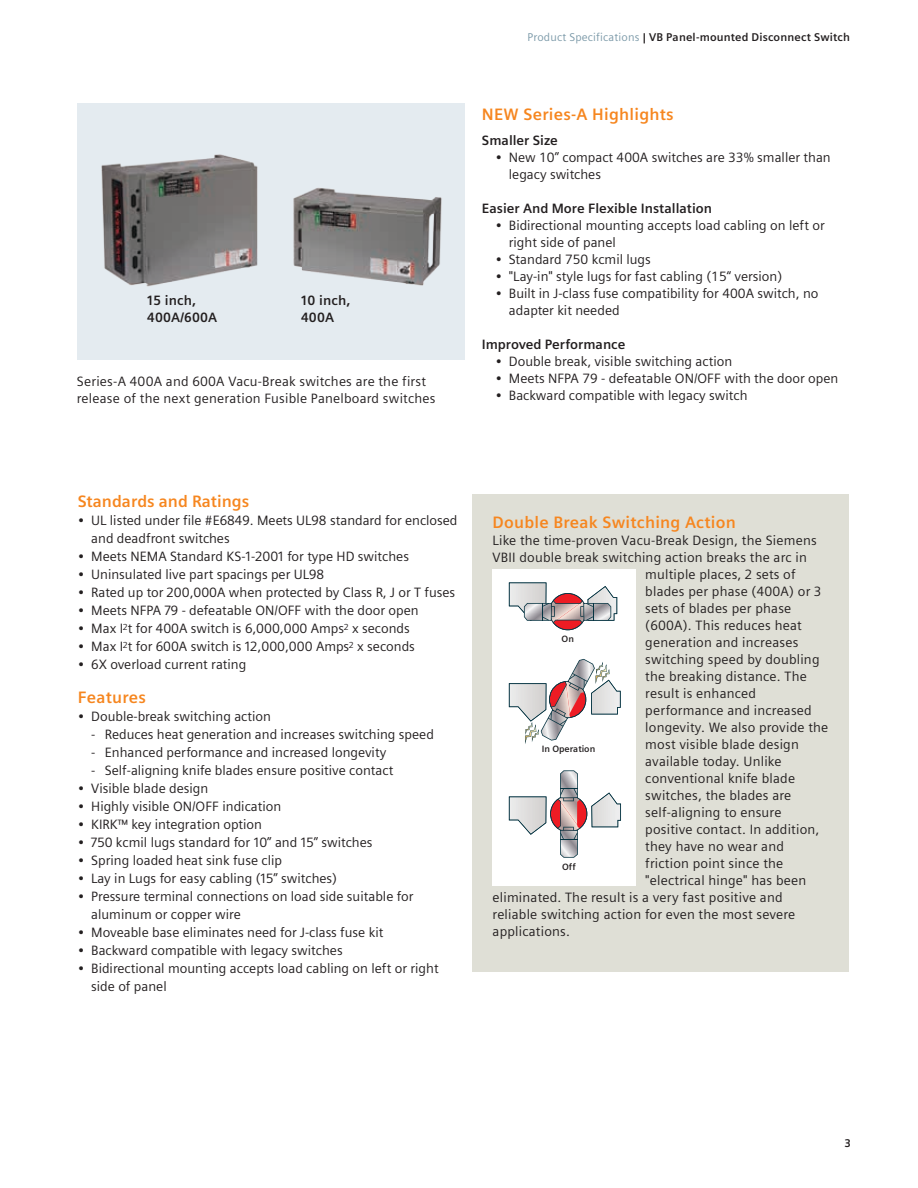
<style>
.page{position:relative;width:918px;height:1188px;background:#fff}
.page>*{position:absolute;margin:0;border:0;box-sizing:border-box;transform-origin:0 0}
.t1{font:700 16.5px "Siemens Sans";letter-spacing:.015em;color:#f6861f}
.t2{font:13.5px/17px "Siemens Sans";color:#231f20}
.t3{font:700 13.5px/17px "Siemens Sans";color:#231f20}
.t4{font:700 11.25px "Siemens Sans";letter-spacing:.015em;color:#231f20}
.t5{font:700 9.15px "Siemens Sans";color:#231f20}
.s1{font-weight:400;color:#7c9aa9}
</style>
<div class="page">
<div style="left:472px;top:495px;width:377px;height:477px;background:#dfdfd6"></div>
<div style="left:492px;top:569px;width:144px;height:317px;background:#fff"></div>
<svg style="left:509px;top:583px;width:108px;height:47px"></svg>
<svg style="left:509px;top:770px;width:112px;height:88px"></svg>
<svg style="left:509px;top:659px;width:112px;height:85px"></svg>
<div style="left:77px;top:103px;width:388px;height:257px;background:#e4ebf0"></div>
<img style="left:101px;top:154px;width:341px;height:133px">
<p class="t3" style="left:147px;top:292px;width:72px">15 inch,<br>400A/600A</p>
<p class="t3" style="left:301px;top:292px;width:51px">10 inch,<br>400A</p>
<p class="t2" style="left:77px;top:373px;width:360px">Series-A 400A and 600A Vacu-Break switches are the first release of the next generation Fusible Panelboard switches</p>
<p class="t4" style="left:528px;top:31px;width:324px"><span class="s1">Product Specifications</span> | VB Panel-mounted Disconnect Switch</p>
<p class="t1" style="left:482px;top:105px;width:193px">NEW Series-A Highlights</p>
<p class="t3" style="left:482px;top:132px;width:78px">Smaller Size</p>
<p class="t2" style="left:509px;top:149px;width:323px;text-indent:-14px">• New 10” compact 400A switches are 33% smaller than legacy switches</p>
<p class="t3" style="left:482px;top:200px;width:232px">Easier And More Flexible Installation</p>
<p class="t2" style="left:509px;top:217px;width:317px;text-indent:-14px">• Bidirectional mounting accepts load cabling on left or right side of panel</p>
<p class="t2" style="left:495px;top:251px;width:157px">• Standard 750 kcmil lugs</p>
<p class="t2" style="left:495px;top:268px;width:288px">• "Lay-in" style lugs for fast cabling (15“ version)</p>
<p class="t2" style="left:509px;top:285px;width:311px;text-indent:-14px">• Built in J-class fuse compatibility for 400A switch, no adapter kit needed</p>
<p class="t3" style="left:482px;top:336px;width:145px">Improved Performance</p>
<p class="t2" style="left:495px;top:353px;width:238px">• Double break, visible switching action</p>
<p class="t2" style="left:495px;top:370px;width:344px">• Meets NFPA 79 - defeatable ON/OFF with the door open</p>
<p class="t2" style="left:495px;top:387px;width:254px">• Backward compatible with legacy switch</p>
<p class="t1" style="left:78px;top:492px;width:173px">Standards and Ratings</p>
<p class="t2" style="left:91px;top:512px;width:368px;line-height:18px;text-indent:-14px">• UL listed under file #E6849. Meets UL98 standard for enclosed and deadfront switches</p>
<p class="t2" style="left:78px;top:548px;width:333px">• Meets NEMA Standard KS-1-2001 for type HD switches</p>
<p class="t2" style="left:78px;top:566px;width:248px">• Uninsulated live part spacings per UL98</p>
<p class="t2" style="left:78px;top:584px;width:379px">• Rated up tor 200,000A when protected by Class R, J or T fuses</p>
<p class="t2" style="left:78px;top:602px;width:342px">• Meets NFPA 79 - defeatable ON/OFF with the door open</p>
<p class="t2" style="left:78px;top:620px;width:334px">• Max I<sup>2</sup>t for 400A switch is 6,000,000 Amps<sup>2</sup> x seconds</p>
<p class="t2" style="left:78px;top:638px;width:339px">• Max I<sup>2</sup>t for 600A switch is 12,000,000 Amps<sup>2</sup> x seconds</p>
<p class="t2" style="left:78px;top:656px;width:170px">• 6X overload current rating</p>
<p class="t1" style="left:78px;top:688px;width:70px">Features</p>
<p class="t2" style="left:78px;top:708px;width:195px">• Double-break switching action</p>
<p class="t2" style="left:91px;top:726px;width:344px">- Reduces heat generation and increases switching speed</p>
<p class="t2" style="left:91px;top:744px;width:297px">- Enhanced performance and increased longevity</p>
<p class="t2" style="left:91px;top:762px;width:304px">- Self-aligning knife blades ensure positive contact</p>
<p class="t2" style="left:78px;top:780px;width:132px">• Visible blade design</p>
<p class="t2" style="left:78px;top:798px;width:205px">• Highly visible ON/OFF indication</p>
<p class="t2" style="left:78px;top:816px;width:186px">• KIRK™ key integration option</p>
<p class="t2" style="left:78px;top:834px;width:296px">• 750 kcmil lugs standard for 10” and 15” switches</p>
<p class="t2" style="left:78px;top:852px;width:206px">• Spring loaded heat sink fuse clip</p>
<p class="t2" style="left:78px;top:870px;width:261px">• Lay in Lugs for easy cabling (15” switches)</p>
<p class="t2" style="left:91px;top:888px;width:324px;line-height:18px;text-indent:-14px">• Pressure terminal connections on load side suitable for aluminum or copper wire</p>
<p class="t2" style="left:78px;top:924px;width:307px">• Moveable base eliminates need for J-class fuse kit</p>
<p class="t2" style="left:78px;top:942px;width:266px">• Backward compatible with legacy switches</p>
<p class="t2" style="left:91px;top:960px;width:349px;line-height:18px;text-indent:-14px">• Bidirectional mounting accepts load cabling on left or right side of panel</p>
<p class="t1" style="left:493px;top:513px;width:245px">Double Break Switching Action</p>
<p class="t2" style="left:493px;top:532px;width:326px">Like the time-proven Vacu-Break Design, the Siemens</p>
<p class="t2" style="left:493px;top:549px;width:316px">VBII double break switching action breaks the arc in</p>
<p class="t2" style="left:645px;top:566px;width:152px">multiple places, 2 sets of</p>
<p class="t2" style="left:645px;top:583px;width:177px">blades per phase (400A) or 3</p>
<p class="t2" style="left:645px;top:600px;width:148px">sets of blades per phase</p>
<p class="t2" style="left:645px;top:617px;width:158px">(600A). This reduces heat</p>
<p class="t2" style="left:645px;top:634px;width:155px">generation and increases</p>
<p class="t2" style="left:645px;top:651px;width:176px">switching speed by doubling</p>
<p class="t2" style="left:645px;top:668px;width:163px">the breaking distance. The</p>
<p class="t2" style="left:645px;top:685px;width:112px">result is enhanced</p>
<p class="t2" style="left:645px;top:702px;width:168px">performance and increased</p>
<p class="t2" style="left:645px;top:719px;width:184px">longevity. We also provide the</p>
<p class="t2" style="left:645px;top:736px;width:155px">most visible blade design</p>
<p class="t2" style="left:645px;top:753px;width:138px">available today. Unlike</p>
<p class="t2" style="left:645px;top:770px;width:151px">conventional knife blade</p>
<p class="t2" style="left:645px;top:787px;width:148px">switches, the blades are</p>
<p class="t2" style="left:645px;top:804px;width:138px">self-aligning to ensure</p>
<p class="t2" style="left:645px;top:821px;width:176px">positive contact. In addition,</p>
<p class="t2" style="left:645px;top:838px;width:140px">they have no wear and</p>
<p class="t2" style="left:645px;top:855px;width:139px">friction point since the</p>
<p class="t2" style="left:645px;top:872px;width:162px">"electrical hinge" has been</p>
<p class="t2" style="left:493px;top:889px;width:292px">eliminated. The result is a very fast positive and</p>
<p class="t2" style="left:493px;top:906px;width:304px">reliable switching action for even the most severe</p>
<p class="t2" style="left:493px;top:923px;width:79px">applications.</p>
<p class="t5" style="left:562px;top:633px;width:14px">On</p>
<p class="t5" style="left:542px;top:744px;width:55px">In Operation</p>
<p class="t5" style="left:562px;top:862px;width:15px">Off</p>
<p class="t4" style="left:845px;top:1137px;width:8px">3</p>
</div>
